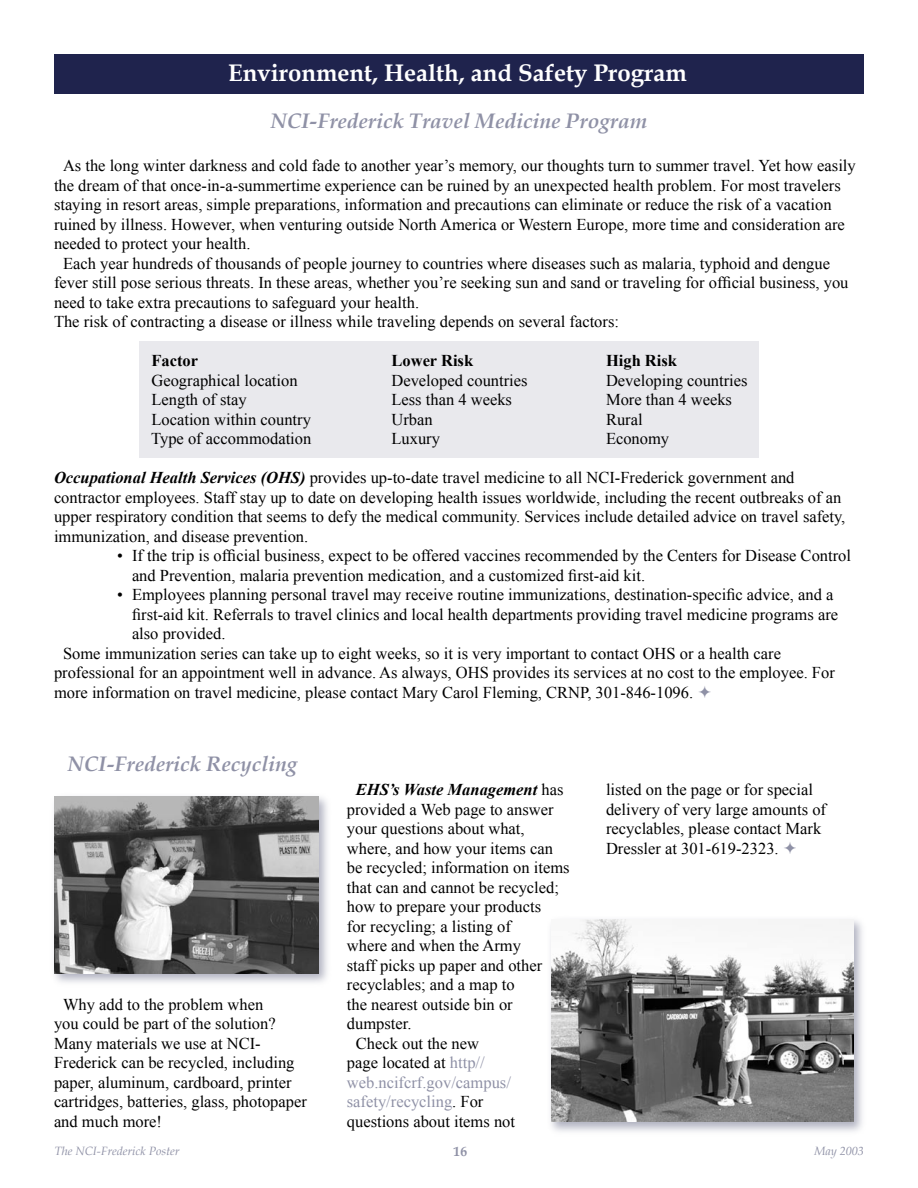
<style>
.page{position:relative;width:918px;height:1188px;background:#fff}
.page>*{position:absolute;margin:0;border:0;box-sizing:border-box;transform-origin:0 0}
._16pt_White_Heading{font:700 24px "Book Antiqua";color:#fff}
._14pt_Subhead{font:italic 700 21px "Book Antiqua";color:#8f91a6}
.Main_Text{font:16.5px/19.5px "Times New Roman";color:#000}
.Main_Text-2{font:700 16.5px "Times New Roman";color:#000}
.Page_Number{font:700 13.5px "Book Antiqua";color:#8f91a6}
.Bottom_Left{font:italic 12px "Book Antiqua";color:#8f91a6}
.Bottom_Right{font:italic 12px "Book Antiqua";color:#8f91a6}
.s1{font-weight:700;font-style:italic}
.s2{color:#8f91a6}
</style>
<div class="page">
<div style="left:140px;top:341px;width:619px;height:117px;background:#e9e9ed"></div>
<div style="left:50px;top:792px;width:282px;height:195px;background:#8f91a6;opacity:.7"></div>
<img style="left:54px;top:796px;width:264px;height:177px">
<div style="left:547px;top:915px;width:319px;height:221px;background:#8f91a6;opacity:.7"></div>
<img style="left:551px;top:920px;width:303px;height:202px">
<div style="left:54px;top:54px;width:810px;height:40px;background:#1f234d"></div>
<p class="_16pt_White_Heading" style="left:228px;top:57px;width:460px">Environment, Health, and Safety Program</p>
<p class="_14pt_Subhead" style="left:271px;top:106px;width:378px">NCI-Frederick Travel Medicine Program</p>
<p class="Main_Text" style="left:54px;top:155px;width:803px;text-indent:9px">As the long winter darkness and cold fade to another year’s memory, our thoughts turn to summer travel. Yet how easily the dream of that once-in-a-summertime experience can be ruined by an unexpected health problem. For most travelers staying in resort areas, simple preparations, information and precautions can eliminate or reduce the risk of a vacation ruined by illness. However, when venturing outside North America or Western Europe, more time and consideration are needed to protect your health.</p>
<p class="Main_Text" style="left:54px;top:253px;width:796px;text-indent:9px">Each year hundreds of thousands of people journey to countries where diseases such as malaria, typhoid and dengue fever still pose serious threats. In these areas, whether you’re seeking sun and sand or traveling for official business, you need to take extra precautions to safeguard your health.<br>The risk of contracting a disease or illness while traveling depends on several factors:</p>
<p class="Main_Text-2" style="left:152px;top:349px;width:48px">Factor</p>
<p class="Main_Text-2" style="left:392px;top:349px;width:83px">Lower Risk</p>
<p class="Main_Text-2" style="left:606px;top:349px;width:73px">High Risk</p>
<p class="Main_Text" style="left:152px;top:370px;width:148px">Geographical location</p>
<p class="Main_Text" style="left:392px;top:370px;width:138px">Developed countries</p>
<p class="Main_Text" style="left:606px;top:370px;width:143px">Developing countries</p>
<p class="Main_Text" style="left:152px;top:389px;width:97px">Length of stay</p>
<p class="Main_Text" style="left:392px;top:389px;width:122px">Less than 4 weeks</p>
<p class="Main_Text" style="left:606px;top:389px;width:128px">More than 4 weeks</p>
<p class="Main_Text" style="left:152px;top:409px;width:161px">Location within country</p>
<p class="Main_Text" style="left:392px;top:409px;width:43px">Urban</p>
<p class="Main_Text" style="left:606px;top:409px;width:38px">Rural</p>
<p class="Main_Text" style="left:151px;top:428px;width:162px">Type of accommodation</p>
<p class="Main_Text" style="left:392px;top:428px;width:50px">Luxury</p>
<p class="Main_Text" style="left:606px;top:428px;width:65px">Economy</p>
<p class="Main_Text" style="left:54px;top:467px;width:793px"><span class="s1">Occupational Health Services (OHS)</span> provides up-to-date travel medicine to all NCI-Frederick government and contractor employees. Staff stay up to date on developing health issues worldwide, including the recent outbreaks of an upper respiratory condition that seems to defy the medical community. Services include detailed advice on travel safety, immunization, and disease prevention.</p>
<p class="Main_Text" style="left:132px;top:545px;width:721px;text-indent:-15px">• If the trip is official business, expect to be offered vaccines recommended by the Centers for Disease Control and Prevention, malaria prevention medication, and a customized first-aid kit.</p>
<p class="Main_Text" style="left:132px;top:584px;width:708px;text-indent:-15px">• Employees planning personal travel may receive routine immunizations, destination-specific advice, and a first-aid kit. Referrals to travel clinics and local health departments providing travel medicine programs are also provided.</p>
<p class="Main_Text" style="left:54px;top:643px;width:782px;text-indent:9px">Some immunization series can take up to eight weeks, so it is very important to contact OHS or a health care professional for an appointment well in advance. As always, OHS provides its services at no cost to the employee. For more information on travel medicine, please contact Mary Carol Fleming, CRNP, 301-846-1096.</p>
<p class="_14pt_Subhead" style="left:68px;top:750px;width:231px">NCI-Frederick Recycling</p>
<p class="Main_Text" style="left:54px;top:994px;width:254px;text-indent:9px">Why add to the problem when<br>you could be part of the solution?<br>Many materials we use at NCI-<br>Frederick can be recycled, including paper, aluminum, cardboard, printer cartridges, batteries, glass, photopaper and much more!</p>
<p class="Main_Text" style="left:347px;top:779px;width:224px;text-indent:9px"><span class="s1">EHS’s Waste Management</span> has provided a Web page to answer your questions about what, where, and how your items can be recycled; information on items that can and cannot be recycled; how to prepare your products<br>for recycling; a listing of<br>where and when the Army<br>staff picks up paper and other recyclables; and a map to<br>the nearest outside bin or dumpster.</p>
<p class="Main_Text" style="left:347px;top:1033px;width:170px;text-indent:9px">Check out the new<br>page located at <span class="s2">http// web.ncifcrf.gov/campus/ safety/recycling</span>. For questions about items not</p>
<p class="Main_Text" style="left:606px;top:779px;width:222px">listed on the page or for special delivery of very large amounts of recyclables, please contact Mark<br>Dressler at 301-619-2323.</p>
<p class="Bottom_Left" style="left:55px;top:1143px;width:126px">The NCI-Frederick Poster</p>
<p class="Page_Number" style="left:454px;top:1143px;width:15px">16</p>
<p class="Bottom_Right" style="left:814px;top:1143px;width:51px">May 2003</p>
</div>
